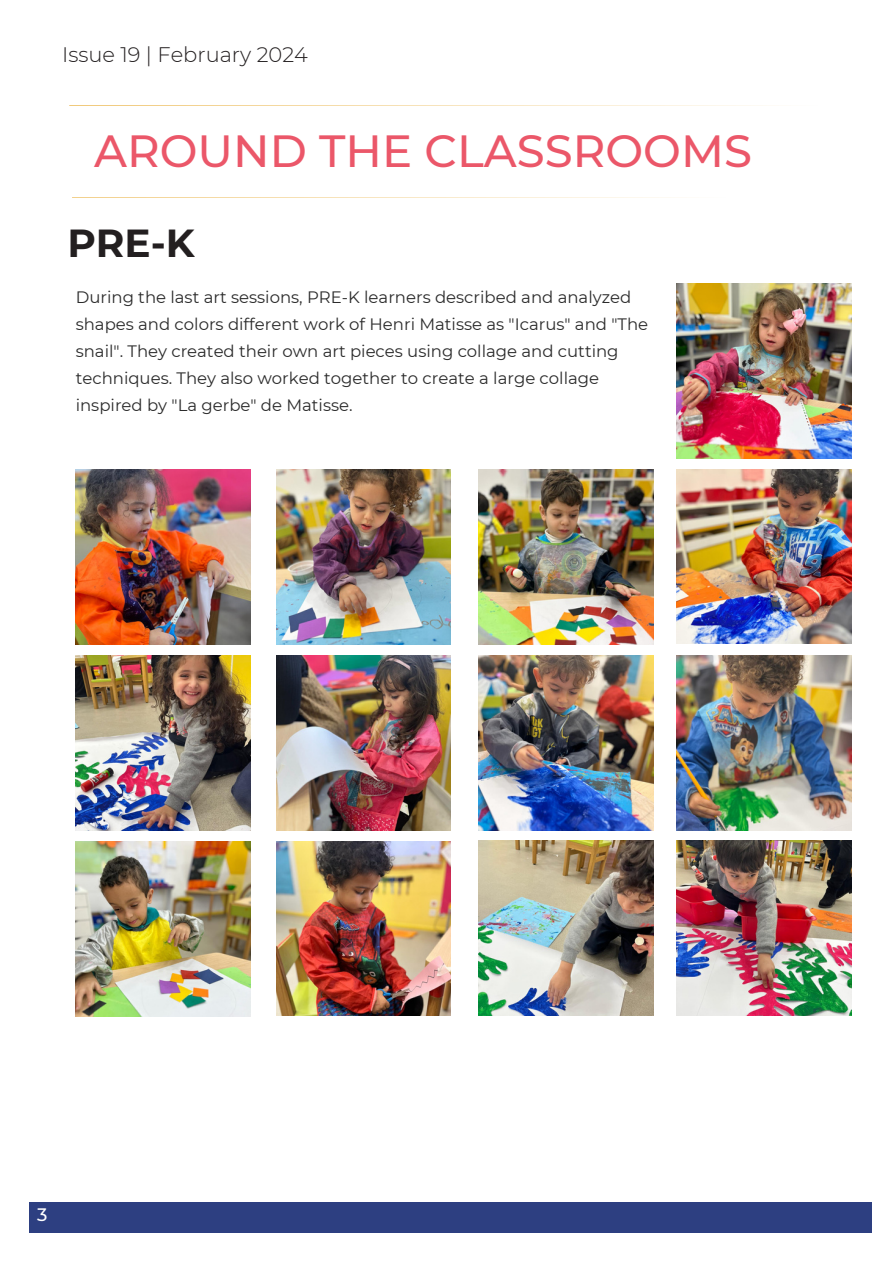
<style>
.page{position:relative;width:893px;height:1264px;background:#fff}
.page>*{position:absolute;margin:0;border:0;box-sizing:border-box;transform-origin:0 0}
.t1{font:500 45px "Montserrat";color:#eb5769}
.t2{font:700 39px "Montserrat";color:#231f20}
.t3{font:300 21px "Montserrat";color:#231f20}
.t4{font:500 18px "Montserrat";color:#fff}
.t5{font:16.5px/26.8px "Montserrat";color:#2b2b2b}
</style>
<div class="page">
<svg style="left:69px;top:105px;width:694px;height:1px"></svg>
<svg style="left:72px;top:197px;width:599px;height:1px"></svg>
<div style="left:29px;top:1202px;width:842px;height:31px;background:#2d3f81"></div>
<img style="left:276px;top:469px;width:174px;height:175px">
<img style="left:76px;top:469px;width:174px;height:175px">
<img style="left:478px;top:469px;width:175px;height:175px">
<img style="left:276px;top:655px;width:174px;height:175px">
<img style="left:76px;top:655px;width:174px;height:175px">
<img style="left:676px;top:655px;width:175px;height:175px">
<img style="left:478px;top:655px;width:175px;height:175px">
<img style="left:276px;top:841px;width:174px;height:174px">
<img style="left:76px;top:841px;width:174px;height:175px">
<img style="left:676px;top:840px;width:175px;height:175px">
<img style="left:478px;top:841px;width:175px;height:174px">
<img style="left:676px;top:284px;width:175px;height:175px">
<img style="left:676px;top:469px;width:175px;height:175px">
<p class="t3" style="left:62px;top:41px;width:247px">Issue 19 | February 2024</p>
<p class="t1" style="left:94px;top:123px;width:659px">AROUND THE CLASSROOMS</p>
<p class="t2" style="left:67px;top:219px;width:129px">PRE-K</p>
<p class="t5" style="left:76px;top:284px;width:574px">During the last art sessions, PRE-K learners described and analyzed shapes and colors different work of Henri Matisse as "Icarus" and "The snail". They created their own art pieces using collage and cutting techniques. They also worked together to create a large collage inspired by "La gerbe" de Matisse.</p>
<p class="t4" style="left:37px;top:1203px;width:12px">3</p>
</div>
